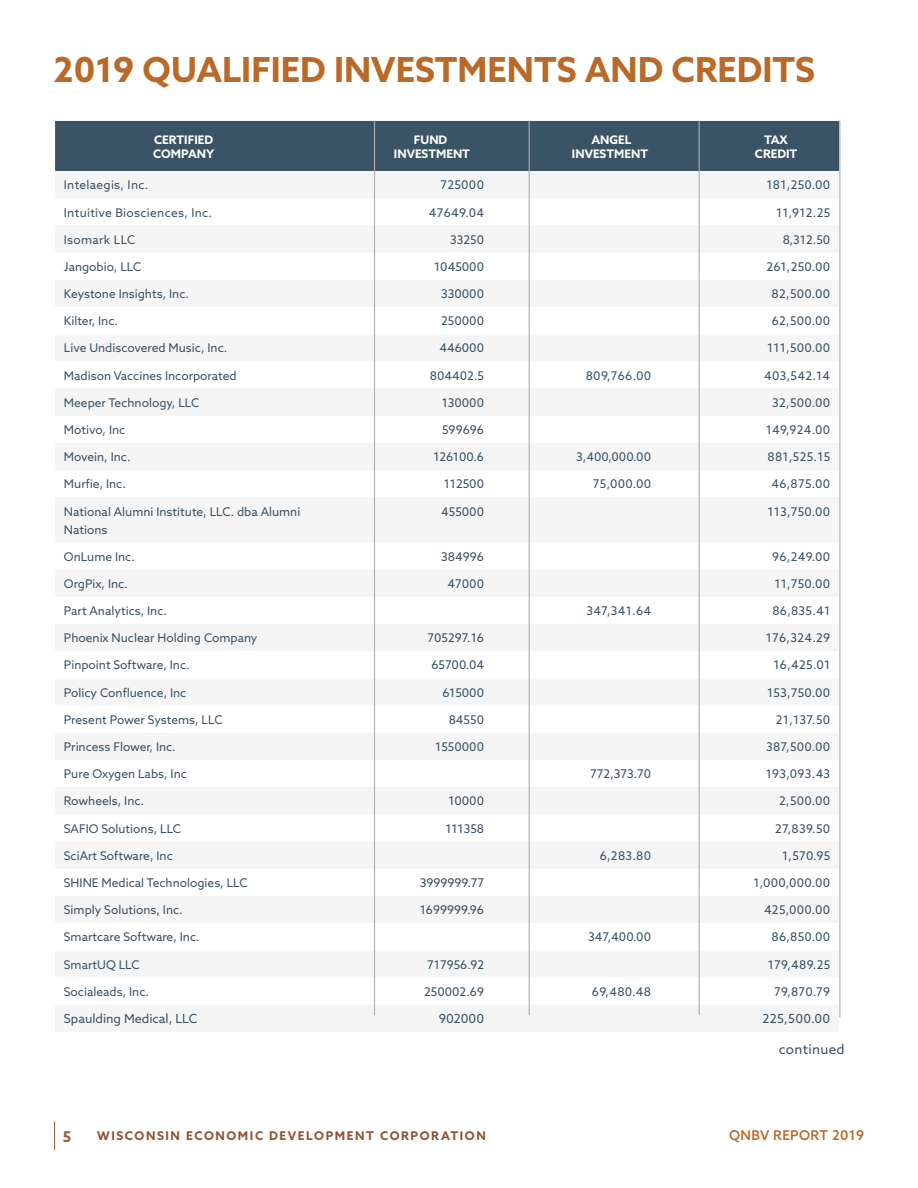
<style>
.page{position:relative;width:918px;height:1188px;background:#fff}
.page>*{position:absolute;margin:0;border:0;box-sizing:border-box;transform-origin:0 0}
.Body{font:700 34.5px "Azo Sans";color:#b96928}
.t1{font:700 15px "Azo Sans";color:#9f6145}
.t2{font:500 13.5px "Azo Sans";letter-spacing:.025em;color:#b96928}
.Long_Quote{font:13.5px "Azo Sans";letter-spacing:.025em;color:#3a5365}
.TABLE_-_Body{font:12.6px "Azo Sans";color:#3a5365}
.TABLE_-_Body-2{font:12px/18px "Azo Sans";color:#3a5365}
.TABLE_-_Body-3{font:12px "Azo Sans";letter-spacing:.025em;color:#3a5365}
.t3{font:700 12px "Azo Sans";letter-spacing:.13em;color:#955234}
.TABLE_-_Head{font:700 11.85px/14.1px "Azo Sans";color:#fff;text-align:center}
</style>
<div class="page">
<svg style="left:54px;top:1122px;width:1px;height:28px"></svg>
<div style="left:55px;top:121px;width:784px;height:50px;background:#3a5365"></div>
<hr style="left:699px;top:121px;width:1px;height:894px;background:#b0afaf">
<hr style="left:529px;top:121px;width:1px;height:894px;background:#b0afaf">
<hr style="left:374px;top:121px;width:1px;height:894px;background:#b0afaf">
<hr style="left:839px;top:121px;width:1px;height:896px;background:#b0afaf">
<p class="Body" style="left:54px;top:47px;width:763px">2019 QUALIFIED INVESTMENTS AND CREDITS</p>
<p class="TABLE_-_Head" style="left:153px;top:132px;width:63px;text-align:left">CERTIFIED<br>COMPANY</p>
<p class="TABLE_-_Head" style="left:394px;top:132px;width:78px">FUND<br>INVESTMENT</p>
<p class="TABLE_-_Head" style="left:572px;top:132px;width:78px">ANGEL<br>INVESTMENT</p>
<p class="TABLE_-_Head" style="left:755px;top:132px;width:44px">TAX<br>CREDIT</p>
<p class="TABLE_-_Body-3" style="left:64px;top:177px;width:86px">Intelaegis, Inc.</p>
<p class="TABLE_-_Body-2" style="left:440px;top:176px;width:45px">725000</p>
<p class="TABLE_-_Body-2" style="left:767px;top:176px;width:65px">181,250.00</p>
<p class="TABLE_-_Body-3" style="left:64px;top:204px;width:150px">Intuitive Biosciences, Inc.</p>
<p class="TABLE_-_Body-2" style="left:429px;top:203px;width:57px">47649.04</p>
<p class="TABLE_-_Body-2" style="left:776px;top:203px;width:56px">11,912.25</p>
<p class="TABLE_-_Body-3" style="left:64px;top:232px;width:73px">Isomark LLC</p>
<p class="TABLE_-_Body-2" style="left:450px;top:230px;width:36px">33250</p>
<p class="TABLE_-_Body-2" style="left:783px;top:230px;width:49px">8,312.50</p>
<p class="TABLE_-_Body-2" style="left:64px;top:257px;width:79px">Jangobio, LLC</p>
<p class="TABLE_-_Body-2" style="left:434px;top:257px;width:51px">1045000</p>
<p class="TABLE_-_Body-2" style="left:766px;top:257px;width:65px">261,250.00</p>
<p class="TABLE_-_Body-2" style="left:64px;top:285px;width:127px">Keystone Insights, Inc.</p>
<p class="TABLE_-_Body-2" style="left:441px;top:285px;width:44px">330000</p>
<p class="TABLE_-_Body-2" style="left:772px;top:285px;width:60px">82,500.00</p>
<p class="TABLE_-_Body-2" style="left:64px;top:312px;width:56px">Kilter, Inc.</p>
<p class="TABLE_-_Body-2" style="left:441px;top:312px;width:44px">250000</p>
<p class="TABLE_-_Body-2" style="left:772px;top:312px;width:60px">62,500.00</p>
<p class="TABLE_-_Body-2" style="left:64px;top:339px;width:165px">Live Undiscovered Music, Inc.</p>
<p class="TABLE_-_Body-2" style="left:439px;top:339px;width:46px">446000</p>
<p class="TABLE_-_Body-2" style="left:767px;top:339px;width:65px">111,500.00</p>
<p class="TABLE_-_Body-2" style="left:64px;top:366px;width:174px">Madison Vaccines Incorporated</p>
<p class="TABLE_-_Body-2" style="left:430px;top:366px;width:56px">804402.5</p>
<p class="TABLE_-_Body-2" style="left:586px;top:366px;width:67px">809,766.00</p>
<p class="TABLE_-_Body-2" style="left:764px;top:366px;width:68px">403,542.14</p>
<p class="TABLE_-_Body-2" style="left:64px;top:393px;width:137px">Meeper Technology, LLC</p>
<p class="TABLE_-_Body-2" style="left:442px;top:393px;width:44px">130000</p>
<p class="TABLE_-_Body-2" style="left:772px;top:393px;width:60px">32,500.00</p>
<p class="TABLE_-_Body-2" style="left:64px;top:421px;width:63px">Motivo, Inc</p>
<p class="TABLE_-_Body-2" style="left:442px;top:421px;width:43px">599696</p>
<p class="TABLE_-_Body-2" style="left:766px;top:421px;width:66px">149,924.00</p>
<p class="TABLE_-_Body-2" style="left:64px;top:448px;width:68px">Movein, Inc.</p>
<p class="TABLE_-_Body-2" style="left:433px;top:448px;width:52px">126100.6</p>
<p class="TABLE_-_Body-2" style="left:576px;top:448px;width:76px">3,400,000.00</p>
<p class="TABLE_-_Body-2" style="left:768px;top:448px;width:64px">881,525.15</p>
<p class="TABLE_-_Body-2" style="left:64px;top:475px;width:64px">Murfie, Inc.</p>
<p class="TABLE_-_Body-2" style="left:444px;top:475px;width:42px">112500</p>
<p class="TABLE_-_Body-2" style="left:593px;top:475px;width:60px">75,000.00</p>
<p class="TABLE_-_Body-2" style="left:771px;top:475px;width:60px">46,875.00</p>
<p class="TABLE_-_Body-2" style="left:64px;top:502px;width:238px">National Alumni Institute, LLC. dba Alumni<br>Nations</p>
<p class="TABLE_-_Body-2" style="left:441px;top:502px;width:44px">455000</p>
<p class="TABLE_-_Body-2" style="left:767px;top:502px;width:64px">113,750.00</p>
<p class="TABLE_-_Body-2" style="left:64px;top:547px;width:73px">OnLume Inc.</p>
<p class="TABLE_-_Body-2" style="left:441px;top:547px;width:44px">384996</p>
<p class="TABLE_-_Body-2" style="left:772px;top:547px;width:60px">96,249.00</p>
<p class="TABLE_-_Body-2" style="left:64px;top:575px;width:65px">OrgPix, Inc.</p>
<p class="TABLE_-_Body-2" style="left:448px;top:575px;width:38px">47000</p>
<p class="TABLE_-_Body-2" style="left:774px;top:575px;width:57px">11,750.00</p>
<p class="TABLE_-_Body-2" style="left:64px;top:602px;width:105px">Part Analytics, Inc.</p>
<p class="TABLE_-_Body-2" style="left:586px;top:602px;width:66px">347,341.64</p>
<p class="TABLE_-_Body-2" style="left:772px;top:602px;width:59px">86,835.41</p>
<p class="TABLE_-_Body-2" style="left:64px;top:629px;width:195px">Phoenix Nuclear Holding Company</p>
<p class="TABLE_-_Body-2" style="left:428px;top:629px;width:58px">705297.16</p>
<p class="TABLE_-_Body-2" style="left:766px;top:629px;width:66px">176,324.29</p>
<p class="TABLE_-_Body-2" style="left:64px;top:656px;width:127px">Pinpoint Software, Inc.</p>
<p class="TABLE_-_Body-2" style="left:431px;top:656px;width:54px">65700.04</p>
<p class="TABLE_-_Body-2" style="left:774px;top:656px;width:58px">16,425.01</p>
<p class="TABLE_-_Body-2" style="left:64px;top:683px;width:124px">Policy Confluence, Inc</p>
<p class="TABLE_-_Body-2" style="left:442px;top:683px;width:43px">615000</p>
<p class="TABLE_-_Body-2" style="left:767px;top:683px;width:65px">153,750.00</p>
<p class="TABLE_-_Body-2" style="left:64px;top:710px;width:160px">Present Power Systems, LLC</p>
<p class="TABLE_-_Body-2" style="left:449px;top:710px;width:37px">84550</p>
<p class="TABLE_-_Body-2" style="left:776px;top:710px;width:56px">21,137.50</p>
<p class="TABLE_-_Body-2" style="left:64px;top:738px;width:113px">Princess Flower, Inc.</p>
<p class="TABLE_-_Body-2" style="left:435px;top:738px;width:50px">1550000</p>
<p class="TABLE_-_Body-2" style="left:766px;top:738px;width:66px">387,500.00</p>
<p class="TABLE_-_Body-2" style="left:64px;top:765px;width:124px">Pure Oxygen Labs, Inc</p>
<p class="TABLE_-_Body-2" style="left:590px;top:765px;width:62px">772,373.70</p>
<p class="TABLE_-_Body-2" style="left:766px;top:765px;width:66px">193,093.43</p>
<p class="TABLE_-_Body-2" style="left:64px;top:792px;width:82px">Rowheels, Inc.</p>
<p class="TABLE_-_Body-2" style="left:448px;top:792px;width:37px">10000</p>
<p class="TABLE_-_Body-2" style="left:779px;top:792px;width:53px">2,500.00</p>
<p class="TABLE_-_Body-2" style="left:64px;top:819px;width:119px">SAFIO Solutions, LLC</p>
<p class="TABLE_-_Body-2" style="left:445px;top:819px;width:40px">111358</p>
<p class="TABLE_-_Body-2" style="left:775px;top:819px;width:57px">27,839.50</p>
<p class="TABLE_-_Body-2" style="left:64px;top:846px;width:110px">SciArt Software, Inc</p>
<p class="TABLE_-_Body-2" style="left:600px;top:846px;width:53px">6,283.80</p>
<p class="TABLE_-_Body-2" style="left:782px;top:846px;width:50px">1,570.95</p>
<p class="TABLE_-_Body-2" style="left:64px;top:874px;width:185px">SHINE Medical Technologies, LLC</p>
<p class="TABLE_-_Body-2" style="left:420px;top:874px;width:66px">3999999.77</p>
<p class="TABLE_-_Body-2" style="left:753px;top:874px;width:78px">1,000,000.00</p>
<p class="TABLE_-_Body-2" style="left:64px;top:901px;width:120px">Simply Solutions, Inc.</p>
<p class="TABLE_-_Body-2" style="left:420px;top:901px;width:66px">1699999.96</p>
<p class="TABLE_-_Body-2" style="left:764px;top:901px;width:68px">425,000.00</p>
<p class="TABLE_-_Body-2" style="left:64px;top:928px;width:137px">Smartcare Software, Inc.</p>
<p class="TABLE_-_Body-2" style="left:588px;top:928px;width:65px">347,400.00</p>
<p class="TABLE_-_Body-2" style="left:772px;top:928px;width:60px">86,850.00</p>
<p class="TABLE_-_Body-2" style="left:64px;top:955px;width:77px">SmartUQ LLC</p>
<p class="TABLE_-_Body-2" style="left:427px;top:955px;width:58px">717956.92</p>
<p class="TABLE_-_Body-2" style="left:768px;top:955px;width:64px">179,489.25</p>
<p class="TABLE_-_Body-2" style="left:64px;top:982px;width:87px">Socialeads, Inc.</p>
<p class="TABLE_-_Body-2" style="left:424px;top:982px;width:62px">250002.69</p>
<p class="TABLE_-_Body-2" style="left:592px;top:982px;width:61px">69,480.48</p>
<p class="TABLE_-_Body-2" style="left:774px;top:982px;width:58px">79,870.79</p>
<p class="TABLE_-_Body" style="left:64px;top:1011px;width:135px">Spaulding Medical, LLC</p>
<p class="TABLE_-_Body" style="left:439px;top:1011px;width:47px">902000</p>
<p class="TABLE_-_Body" style="left:762px;top:1011px;width:69px">225,500.00</p>
<p class="Long_Quote" style="left:779px;top:1040px;width:68px">continued</p>
<p class="t1" style="left:63px;top:1126px;width:10px">5</p>
<p class="t3" style="left:97px;top:1127px;width:390px">WISCONSIN ECONOMIC DEVELOPMENT CORPORATION</p>
<p class="t2" style="left:729px;top:1127px;width:137px">QNBV REPORT 2019</p>
</div>
